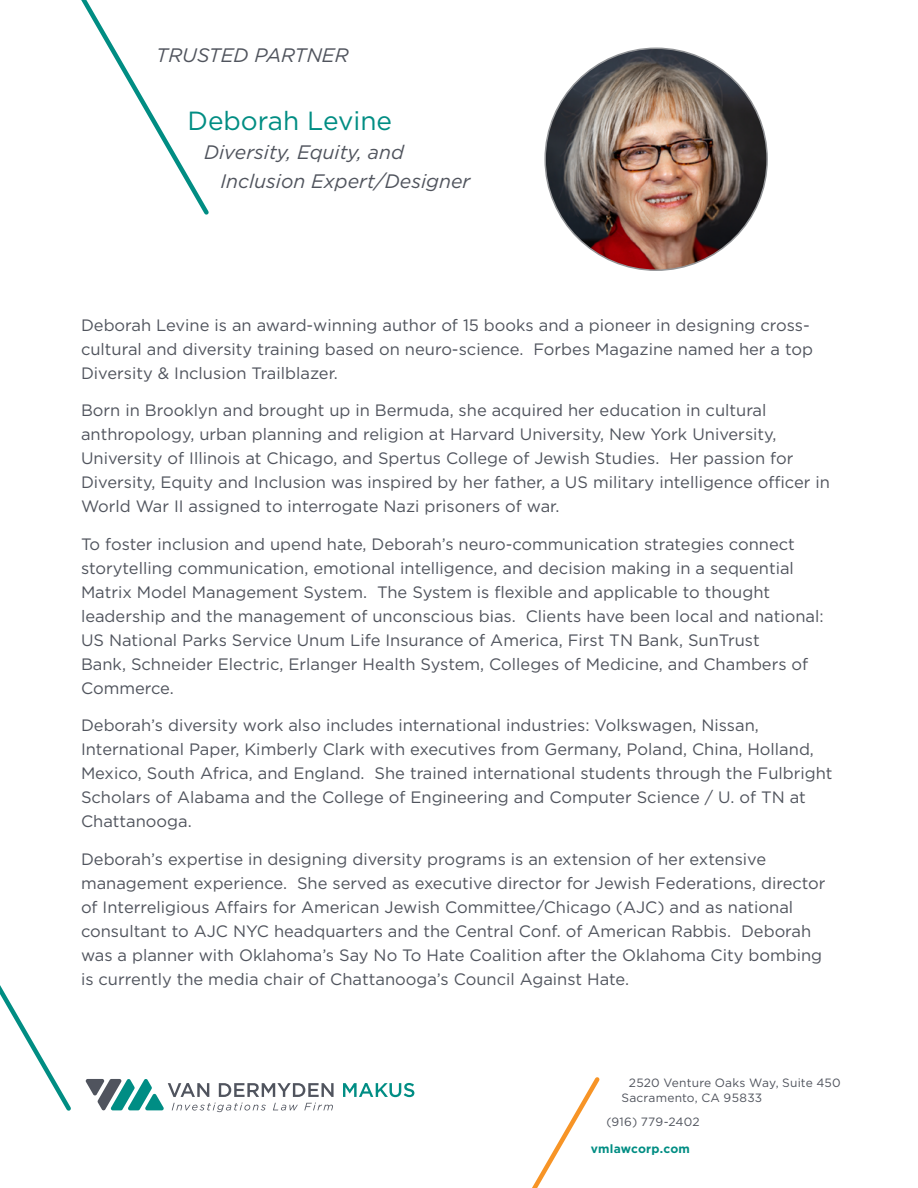
<style>
.page{position:relative;width:918px;height:1188px;background:#fff}
.page>*{position:absolute;margin:0;border:0;box-sizing:border-box;transform-origin:0 0}
.t1{font:26.25px "Gotham";color:#008d83}
.t2{font:italic 19.5px/28.8px "Gotham";color:#50545d}
.t3{font:16.5px/24px "Gotham";color:#50545d}
.t4{font:12px/15px "Gotham";letter-spacing:.015em;color:#50545d}
.t5{font:700 12px "Gotham";letter-spacing:.015em;color:#008d83}
</style>
<div class="page">
<svg style="left:532px;top:1077px;width:68px;height:111px"></svg>
<svg style="left:0;top:985px;width:71px;height:126px"></svg>
<svg style="left:343px;top:1083px;width:71px;height:14px"></svg>
<svg style="left:86px;top:1079px;width:248px;height:33px"></svg>
<img style="left:545px;top:48px;width:222px;height:222px;border-radius:111px">
<svg style="left:81px;top:0;width:128px;height:215px"></svg>
<p class="t2" style="left:156px;top:40px;width:194px">TRUSTED PARTNER</p>
<h1 class="t1" style="left:188px;top:104px;width:206px">Deborah Levine</h1>
<p class="t2" style="left:220px;top:137px;width:251px;text-indent:-16px">Diversity, Equity, and<br>Inclusion Expert/Designer</p>
<p class="t3" style="left:81px;top:313px;width:734px">Deborah Levine is an award-winning author of 15 books and a pioneer in designing cross&shy;cultural and diversity training based on neuro-science. Forbes Magazine named her a top<br>Diversity &amp; Inclusion Trailblazer.</p>
<p class="t3" style="left:81px;top:398px;width:751px">Born in Brooklyn and brought up in Bermuda, she acquired her education in cultural anthropology, urban planning and religion at Harvard University, New York University, University of Illinois at Chicago, and Spertus College of Jewish Studies. Her passion for Diversity, Equity and Inclusion was inspired by her father, a US military intelligence officer in World War II assigned to interrogate Nazi prisoners of war.</p>
<p class="t3" style="left:81px;top:532px;width:744px">To foster inclusion and upend hate, Deborah’s neuro-communication strategies connect storytelling communication, emotional intelligence, and decision making in a sequential Matrix Model Management System. The System is flexible and applicable to thought leadership and the management of unconscious bias. Clients have been local and national:<br>US National Parks Service Unum Life Insurance of America, First TN Bank, SunTrust<br>Bank, Schneider Electric, Erlanger Health System, Colleges of Medicine, and Chambers of Commerce.</p>
<p class="t3" style="left:81px;top:713px;width:753px">Deborah’s diversity work also includes international industries: Volkswagen, Nissan, International Paper, Kimberly Clark with executives from Germany, Poland, China, Holland, Mexico, South Africa, and England. She trained international students through the Fulbright Scholars of Alabama and the College of Engineering and Computer Science / U. of TN at Chattanooga.</p>
<p class="t3" style="left:81px;top:847px;width:746px">Deborah’s expertise in designing diversity programs is an extension of her extensive management experience. She served as executive director for Jewish Federations, director of Interreligious Affairs for American Jewish Committee/Chicago (AJC) and as national consultant to AJC NYC headquarters and the Central Conf. of American Rabbis. Deborah was a planner with Oklahoma’s Say No To Hate Coalition after the Oklahoma City bombing is currently the media chair of Chattanooga’s Council Against Hate.</p>
<p class="t4" style="left:621px;top:1075px;width:221px;text-indent:8px">2520 Venture Oaks Way, Suite 450<br>Sacramento, CA 95833</p>
<p class="t4" style="left:606px;top:1114px;width:95px">(916) 779-2402</p>
<p class="t5" style="left:591px;top:1140px;width:101px">vmlawcorp.com</p>
</div>
